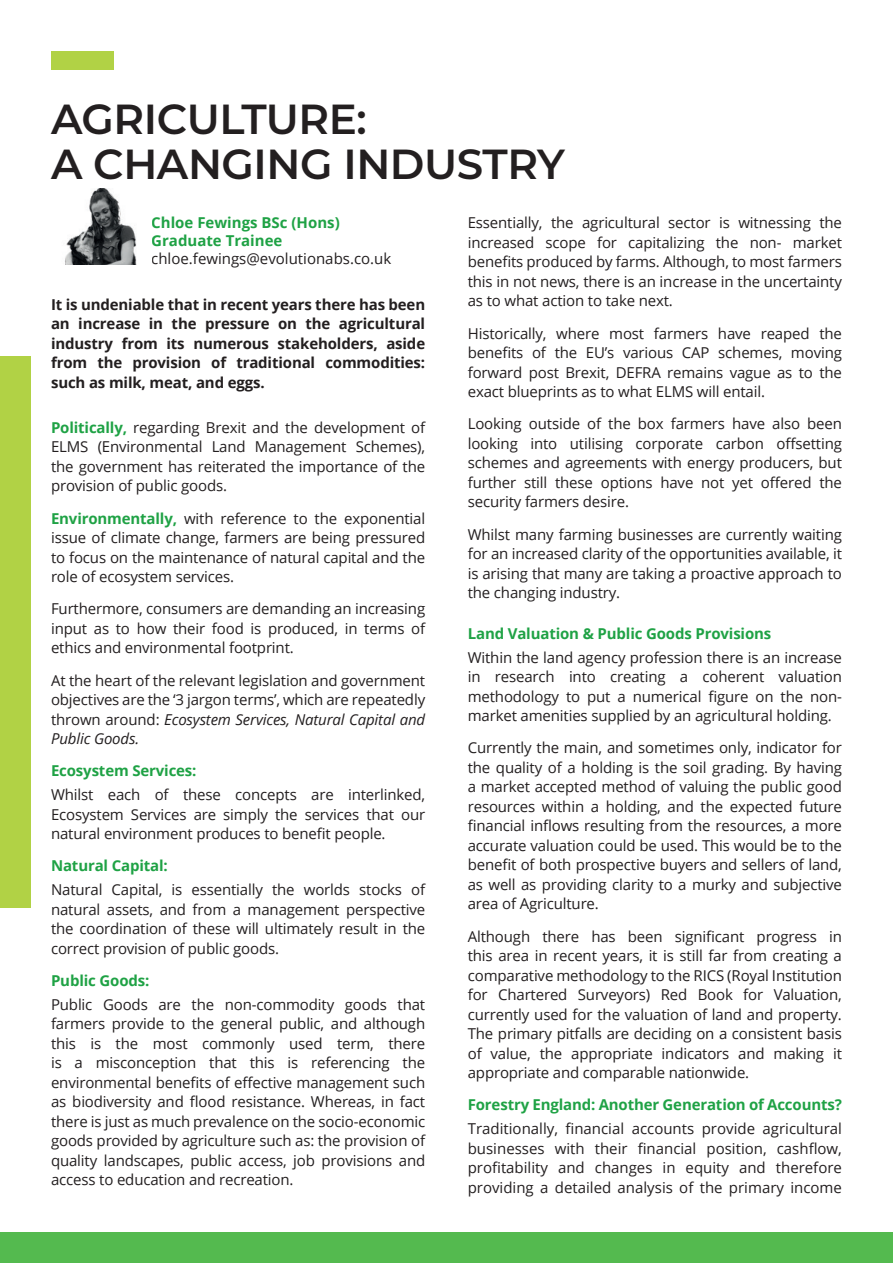
<style>
.page{position:relative;width:893px;height:1263px;background:#fff}
.page>*{position:absolute;margin:0;border:0;box-sizing:border-box;transform-origin:0 0}
.t1{font:600 42px/45px "Montserrat";letter-spacing:-.01em;color:#231f20}
.t2{font:15px/19.5px "Open Sans";letter-spacing:-.01em;color:#231f20;text-align:justify}
.t3{font:700 15px/19.5px "Open Sans";letter-spacing:-.01em;color:#231f20;text-align:justify}
.t4{font:700 15px/18px "Open Sans";letter-spacing:-.01em;color:#1fa245}
.s1{font-weight:700;color:#1fa245}
.s2{font-style:italic}
</style>
<div class="page">
<div style="left:0;top:1232px;width:893px;height:31px;background:#54ba4f"></div>
<div style="left:51px;top:51px;width:62px;height:18px;background:#b1d245"></div>
<img style="left:65px;top:189px;width:72px;height:75px">
<div style="left:0;top:355px;width:30px;height:552px;background:#b1d245"></div>
<h1 class="t1" style="left:51px;top:95px;width:515px">AGRICULTURE:<br>A CHANGING INDUSTRY</h1>
<p class="t4" style="left:151px;top:213px;width:190px">Chloe Fewings BSc (Hons)<br>Graduate Trainee</p>
<p class="t2" style="left:151px;top:249px;width:241px">chloe.fewings@evolutionabs.co.uk</p>
<p class="t3" style="left:51px;top:294px;width:376px">It is undeniable that in recent years there has been an increase in the pressure on the agricultural industry from its numerous stakeholders, aside from the provision of traditional commodities: such as milk, meat, and eggs.</p>
<p class="t2" style="left:51px;top:417px;width:376px"><span class="s1">Politically,</span> regarding Brexit and the development of ELMS (Environmental Land Management Schemes), the government has reiterated the importance of the provision of public goods.</p>
<p class="t2" style="left:51px;top:508px;width:376px"><span class="s1">Environmentally,</span> with reference to the exponential issue of climate change, farmers are being pressured to focus on the maintenance of natural capital and the role of ecosystem services.</p>
<p class="t2" style="left:51px;top:599px;width:376px">Furthermore, consumers are demanding an increasing input as to how their food is produced, in terms of ethics and environmental footprint.</p>
<p class="t2" style="left:51px;top:670px;width:376px">At the heart of the relevant legislation and government objectives are the ‘3 jargon terms’, which are repeatedly thrown around: <span class="s2">Ecosystem Services, Natural Capital and Public Goods.</span></p>
<p class="t4" style="left:51px;top:761px;width:147px">Ecosystem Services:</p>
<p class="t2" style="left:51px;top:784px;width:376px">Whilst each of these concepts are interlinked, Ecosystem Services are simply the services that our natural environment produces to benefit people.</p>
<p class="t4" style="left:51px;top:856px;width:118px">Natural Capital:</p>
<p class="t2" style="left:51px;top:879px;width:376px">Natural Capital, is essentially the worlds stocks of natural assets, and from a management perspective the coordination of these will ultimately result in the correct provision of public goods.</p>
<p class="t4" style="left:51px;top:971px;width:100px">Public Goods:</p>
<p class="t2" style="left:51px;top:994px;width:376px">Public Goods are the non-commodity goods that farmers provide to the general public, and although this is the most commonly used term, there is a misconception that this is referencing the environmental benefits of effective management such as biodiversity and flood resistance. Whereas, in fact there is just as much prevalence on the socio-economic goods provided by agriculture such as: the provision of quality landscapes, public access, job provisions and access to education and recreation.</p>
<p class="t2" style="left:468px;top:213px;width:376px">Essentially, the agricultural sector is witnessing the increased scope for capitalizing the non- market benefits produced by farms. Although, to most farmers this in not news, there is an increase in the uncertainty as to what action to take next.</p>
<p class="t2" style="left:468px;top:323px;width:376px">Historically, where most farmers have reaped the benefits of the EU’s various CAP schemes, moving forward post Brexit, DEFRA remains vague as to the exact blueprints as to what ELMS will entail.</p>
<p class="t2" style="left:468px;top:414px;width:376px">Looking outside of the box farmers have also been looking into utilising corporate carbon offsetting schemes and agreements with energy producers, but further still these options have not yet offered the security farmers desire.</p>
<p class="t2" style="left:468px;top:524px;width:376px">Whilst many farming businesses are currently waiting for an increased clarity of the opportunities available, it is arising that many are taking a proactive approach to the changing industry.</p>
<p class="t4" style="left:468px;top:624px;width:305px">Land Valuation &amp; Public Goods Provisions</p>
<p class="t2" style="left:468px;top:647px;width:376px">Within the land agency profession there is an increase in research into creating a coherent valuation methodology to put a numerical figure on the non&shy;market amenities supplied by an agricultural holding.</p>
<p class="t2" style="left:468px;top:738px;width:376px">Currently the main, and sometimes only, indicator for the quality of a holding is the soil grading. By having a market accepted method of valuing the public good resources within a holding, and the expected future financial inflows resulting from the resources, a more accurate valuation could be used. This would be to the benefit of both prospective buyers and sellers of land, as well as providing clarity to a murky and subjective area of Agriculture.</p>
<p class="t2" style="left:468px;top:926px;width:376px">Although there has been significant progress in this area in recent years, it is still far from creating a comparative methodology to the RICS (Royal Institution for Chartered Surveyors) Red Book for Valuation, currently used for the valuation of land and property.<br>The primary pitfalls are deciding on a consistent basis of value, the appropriate indicators and making it appropriate and comparable nationwide.</p>
<p class="t4" style="left:468px;top:1095px;width:376px">Forestry England: Another Generation of Accounts?</p>
<p class="t2" style="left:468px;top:1118px;width:376px">Traditionally, financial accounts provide agricultural businesses with their financial position, cashflow, profitability and changes in equity and therefore providing a detailed analysis of the primary income</p>
</div>
